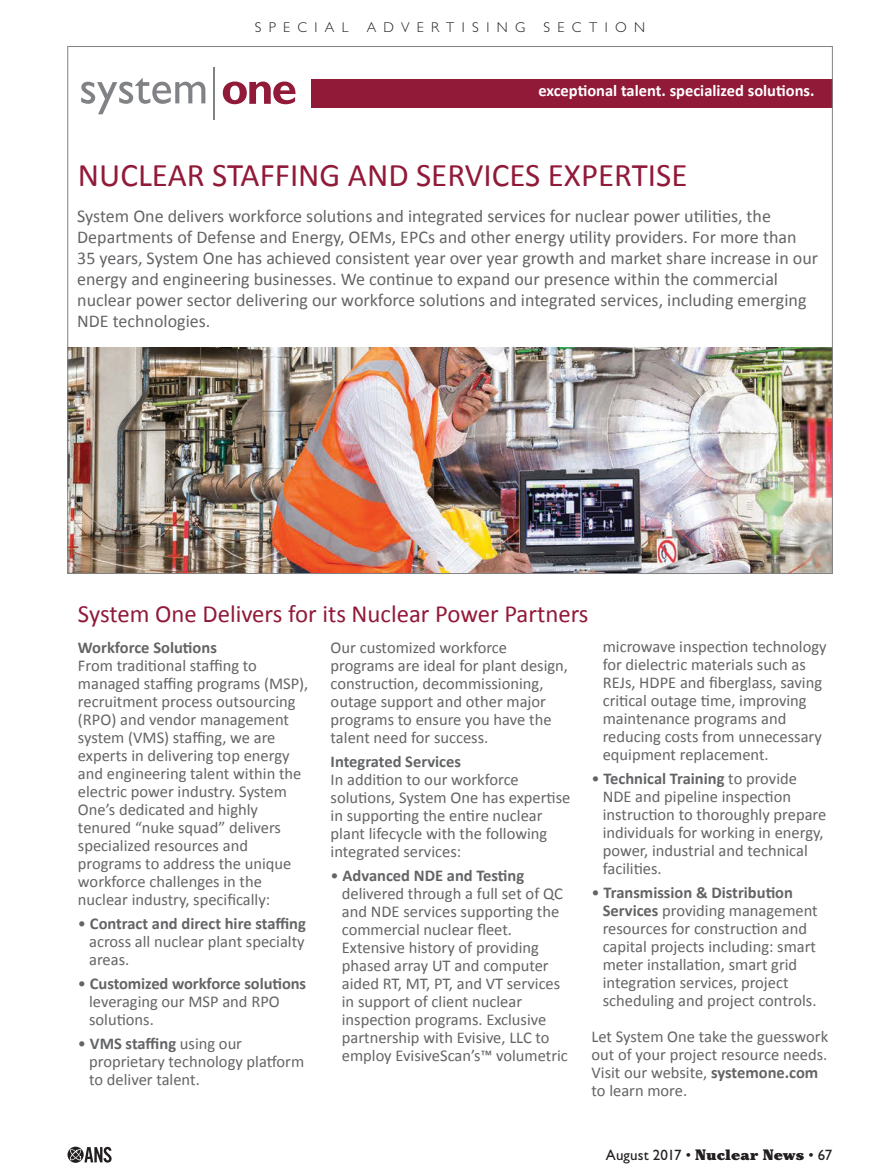
<style>
.page{position:relative;width:891px;height:1175px;background:#fff}
.page>*{position:absolute;margin:0;border:0;box-sizing:border-box;transform-origin:0 0}
.t1{font:33px "Calibri";color:#911a39}
.t2{font:24.75px "Calibri";color:#911a39}
.t3{font:18px/21px "Calibri";color:#636466}
.t4{font:16.5px/18px "Calibri";color:#636466}
.t5{font:700 16.5px "Calibri";color:#fff}
.t6{font:15px "Gill Sans";letter-spacing:.005em;color:#231f20}
.t7{font:300 14.25px "Gill Sans";letter-spacing:.515em;color:#231f20}
.s1{font-weight:700}
.s2{font-family:"Cheltenham";font-weight:900}
</style>
<div class="page">
<svg style="left:68px;top:1146px;width:44px;height:16px"></svg>
<svg style="left:81px;top:78px;width:124px;height:36px"></svg>
<svg style="left:223px;top:81px;width:73px;height:23px"></svg>
<hr style="left:213px;top:67px;width:2px;height:53px;background:#808285">
<div style="left:311px;top:79px;width:521px;height:28px;background:#911a39"></div>
<img style="left:70px;top:348px;width:760px;height:224px">
<p class="t7" style="left:255px;top:19px;width:95px">SPECIAL</p>
<p class="t7" style="left:367px;top:19px;width:160px">ADVERTISING</p>
<p class="t7" style="left:544px;top:19px;width:103px">SECTION</p>
<p class="t5" style="left:538px;top:80px;width:278px">exceptional talent. specialized solutions.</p>
<p class="t1" style="left:78px;top:154px;width:611px">NUCLEAR STAFFING AND SERVICES EXPERTISE</p>
<p class="t3" style="left:77px;top:206px;width:742px">System One delivers workforce solutions and integrated services for nuclear power utilities, the Departments of Defense and Energy, OEMs, EPCs and other energy utility providers. For more than 35 years, System One has achieved consistent year over year growth and market share increase in our energy and engineering businesses. We continue to expand our presence within the commercial nuclear power sector delivering our workforce solutions and integrated services, including emerging NDE technologies.</p>
<p class="t2" style="left:78px;top:598px;width:512px">System One Delivers for its Nuclear Power Partners</p>
<p class="t4" style="left:78px;top:638px;width:232px"><span class="s1">Workforce Solutions<br></span>From traditional staffing to managed staffing programs (MSP), recruitment process outsourcing (RPO) and vendor management system (VMS) staffing, we are experts in delivering top energy and engineering talent within the electric power industry. System<br>One’s dedicated and highly tenured “nuke squad” delivers specialized resources and programs to address the unique workforce challenges in the nuclear industry, specifically:</p>
<p class="t4" style="left:89px;top:914px;width:218px;text-align:justify;text-indent:-11px">• <span class="s1">Contract and direct hire staffing </span>across all nuclear plant specialty areas.</p>
<p class="t4" style="left:89px;top:974px;width:219px;text-indent:-11px">• <span class="s1">Customized workforce solutions </span>leveraging our MSP and RPO solutions.</p>
<p class="t4" style="left:89px;top:1034px;width:217px;text-indent:-11px">• <span class="s1">VMS staffing</span> using our proprietary technology platform to deliver talent.</p>
<p class="t4" style="left:331px;top:638px;width:239px">Our customized workforce programs are ideal for plant design, construction, decommissioning, outage support and other major programs to ensure you have the talent need for success.</p>
<p class="t4" style="left:331px;top:752px;width:241px"><span class="s1">Integrated Services<br></span>In addition to our workforce solutions, System One has expertise in supporting the entire nuclear plant lifecycle with the following integrated services:</p>
<p class="t4" style="left:342px;top:866px;width:228px;text-indent:-11px">• <span class="s1">Advanced NDE and Testing </span>delivered through a full set of QC and NDE services supporting the commercial nuclear fleet.<br>Extensive history of providing phased array UT and computer aided RT, MT, PT, and VT services in support of client nuclear inspection programs. Exclusive partnership with Evisive, LLC to employ EvisiveScan’s™ volumetric</p>
<p class="t4" style="left:603px;top:638px;width:225px">microwave inspection technology for dielectric materials such as<br>REJs, HDPE and fiberglass, saving critical outage time, improving maintenance programs and reducing costs from unnecessary equipment replacement.</p>
<p class="t4" style="left:603px;top:770px;width:225px;text-indent:-11px">• <span class="s1">Technical Training</span> to provide<br>NDE and pipeline inspection instruction to thoroughly prepare individuals for working in energy, power, industrial and technical facilities.</p>
<p class="t4" style="left:603px;top:884px;width:217px;text-indent:-11px">• <span class="s1">Transmission &amp; Distribution<br>Services</span> providing management resources for construction and capital projects including: smart meter installation, smart grid integration services, project scheduling and project controls.</p>
<p class="t4" style="left:592px;top:1028px;width:238px">Let System One take the guesswork out of your project resource needs.<br>Visit our website, <span class="s1">systemone.com </span>to learn more.</p>
<p class="t6" style="left:606px;top:1146px;width:228px">August 2017 • <span class="s2">Nuclear News</span> • 67</p>
</div>
